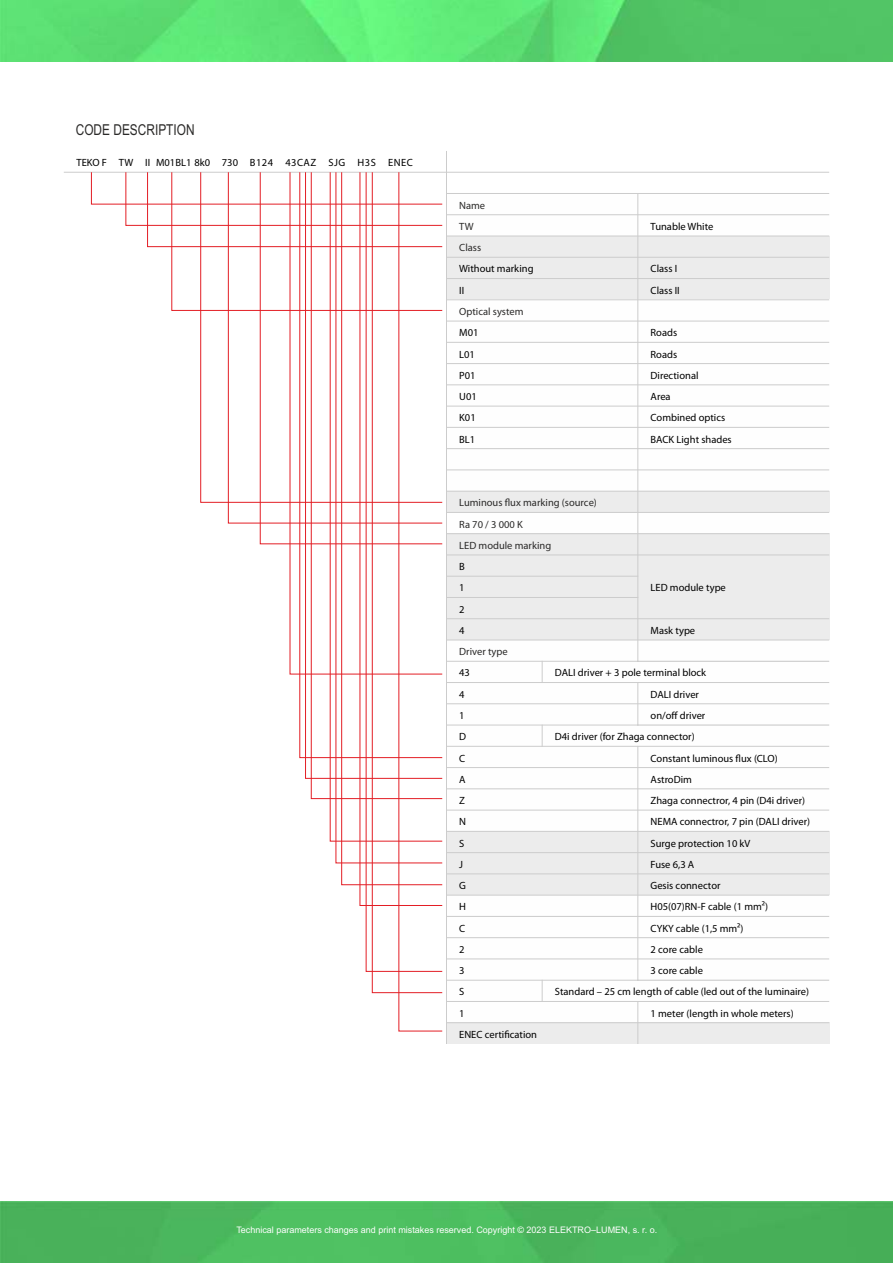
<style>
.page{position:relative;width:893px;height:1263px;background:#fff}
.page>*{position:absolute;margin:0;border:0;box-sizing:border-box;transform-origin:0 0}
.t1{font:15px "Arial";color:#2b2a29;scale:.79 1}
.t2{font:10.5px/21.3px "Myriad Pro";color:#000}
.t3{font:10.5px/21.3px "Myriad Pro";color:#2b2a29}
.t4{font:10.5px "Myriad Pro";letter-spacing:.04em;color:#000}
.t5{font:9px "Arial";color:#fefefe}
</style>
<div class="page">
<img style="left:0;top:1201px;width:893px;height:62px">
<img style="left:0;top:0;width:893px;height:62px">
<div style="left:446px;top:236px;width:192px;height:21px;background:#ececec"></div>
<div style="left:638px;top:236px;width:191px;height:21px;background:#ececec"></div>
<div style="left:446px;top:257px;width:192px;height:22px;background:#ececec"></div>
<div style="left:638px;top:257px;width:191px;height:22px;background:#ececec"></div>
<div style="left:446px;top:279px;width:192px;height:21px;background:#ececec"></div>
<div style="left:638px;top:279px;width:191px;height:21px;background:#ececec"></div>
<div style="left:446px;top:491px;width:192px;height:21px;background:#ececec"></div>
<div style="left:638px;top:491px;width:191px;height:21px;background:#ececec"></div>
<div style="left:446px;top:534px;width:192px;height:21px;background:#ececec"></div>
<div style="left:638px;top:534px;width:191px;height:21px;background:#ececec"></div>
<div style="left:446px;top:555px;width:192px;height:21px;background:#ececec"></div>
<div style="left:638px;top:555px;width:191px;height:64px;background:#ececec"></div>
<div style="left:446px;top:576px;width:192px;height:21px;background:#ececec"></div>
<div style="left:446px;top:597px;width:192px;height:22px;background:#ececec"></div>
<div style="left:446px;top:619px;width:192px;height:21px;background:#ececec"></div>
<div style="left:638px;top:619px;width:191px;height:21px;background:#ececec"></div>
<div style="left:446px;top:831px;width:192px;height:22px;background:#ececec"></div>
<div style="left:638px;top:831px;width:191px;height:22px;background:#ececec"></div>
<div style="left:446px;top:853px;width:192px;height:21px;background:#ececec"></div>
<div style="left:638px;top:853px;width:191px;height:21px;background:#ececec"></div>
<div style="left:446px;top:874px;width:192px;height:21px;background:#ececec"></div>
<div style="left:638px;top:874px;width:191px;height:21px;background:#ececec"></div>
<div style="left:446px;top:1023px;width:192px;height:21px;background:#ececec"></div>
<div style="left:638px;top:1023px;width:191px;height:21px;background:#ececec"></div>
<hr style="left:446px;top:151px;width:1px;height:893px;background:#ccc">
<svg style="left:542px;top:981px;width:1px;height:20px"></svg>
<svg style="left:542px;top:726px;width:1px;height:20px"></svg>
<svg style="left:542px;top:662px;width:1px;height:20px"></svg>
<hr style="left:637px;top:1001px;width:1px;height:43px;background:#ccc">
<hr style="left:637px;top:746px;width:1px;height:235px;background:#ccc">
<hr style="left:637px;top:682px;width:1px;height:43px;background:#ccc">
<hr style="left:637px;top:193px;width:1px;height:469px;background:#ccc">
<hr style="left:446px;top:1022px;width:383px;height:1px;background:#ccc">
<hr style="left:446px;top:1001px;width:383px;height:1px;background:#ccc">
<hr style="left:446px;top:980px;width:192px;height:1px;background:#ccc">
<hr style="left:637px;top:980px;width:192px;height:1px;background:#c6c6c6">
<hr style="left:446px;top:958px;width:383px;height:1px;background:#ccc">
<hr style="left:446px;top:937px;width:383px;height:1px;background:#ccc">
<hr style="left:446px;top:916px;width:383px;height:1px;background:#ccc">
<hr style="left:446px;top:895px;width:383px;height:1px;background:#ccc">
<hr style="left:446px;top:873px;width:383px;height:1px;background:#ccc">
<hr style="left:446px;top:852px;width:383px;height:1px;background:#ccc">
<hr style="left:446px;top:831px;width:383px;height:1px;background:#ccc">
<hr style="left:446px;top:810px;width:383px;height:1px;background:#ccc">
<hr style="left:446px;top:788px;width:383px;height:1px;background:#ccc">
<hr style="left:446px;top:767px;width:383px;height:1px;background:#ccc">
<hr style="left:446px;top:746px;width:383px;height:1px;background:#ccc">
<hr style="left:446px;top:725px;width:192px;height:1px;background:#ccc">
<hr style="left:637px;top:725px;width:192px;height:1px;background:#c6c6c6">
<hr style="left:446px;top:703px;width:383px;height:1px;background:#ccc">
<hr style="left:446px;top:682px;width:383px;height:1px;background:#ccc">
<hr style="left:446px;top:661px;width:192px;height:1px;background:#ccc">
<hr style="left:637px;top:661px;width:192px;height:1px;background:#c6c6c6">
<hr style="left:446px;top:639px;width:383px;height:1px;background:#ccc">
<hr style="left:446px;top:618px;width:383px;height:1px;background:#ccc">
<hr style="left:446px;top:597px;width:192px;height:1px;background:#ccc">
<hr style="left:446px;top:576px;width:192px;height:1px;background:#ccc">
<hr style="left:446px;top:554px;width:383px;height:1px;background:#ccc">
<hr style="left:446px;top:533px;width:383px;height:1px;background:#ccc">
<hr style="left:446px;top:512px;width:383px;height:1px;background:#ccc">
<hr style="left:446px;top:491px;width:383px;height:1px;background:#ccc">
<hr style="left:446px;top:469px;width:383px;height:1px;background:#ccc">
<hr style="left:446px;top:448px;width:383px;height:1px;background:#ccc">
<hr style="left:446px;top:427px;width:383px;height:1px;background:#ccc">
<hr style="left:446px;top:406px;width:383px;height:1px;background:#ccc">
<hr style="left:446px;top:384px;width:383px;height:1px;background:#ccc">
<hr style="left:446px;top:363px;width:383px;height:1px;background:#ccc">
<hr style="left:446px;top:342px;width:383px;height:1px;background:#ccc">
<hr style="left:446px;top:321px;width:383px;height:1px;background:#ccc">
<hr style="left:446px;top:299px;width:383px;height:1px;background:#ccc">
<hr style="left:446px;top:278px;width:383px;height:1px;background:#ccc">
<hr style="left:446px;top:257px;width:383px;height:1px;background:#ccc">
<hr style="left:446px;top:236px;width:383px;height:1px;background:#ccc">
<hr style="left:446px;top:214px;width:383px;height:1px;background:#ccc">
<hr style="left:446px;top:193px;width:383px;height:1px;background:#ccc">
<hr style="left:64px;top:172px;width:765px;height:1px;background:#ccc">
<svg style="left:91px;top:171px;width:352px;height:861px"></svg>
<h1 class="t1" style="left:76px;top:124px;width:152px">CODE DESCRIPTION</h1>
<p class="t4" style="left:77px;top:158px;width:338px">TEKO F TW II M01BL1 8k0 730 B124 43CAZ SJG H3S ENEC</p>
<p class="t3" style="left:459px;top:195px;width:27px">Name<br>TW</p>
<p class="t2" style="left:651px;top:217px;width:64px">Tunable White</p>
<p class="t3" style="left:459px;top:238px;width:23px">Class</p>
<p class="t2" style="left:459px;top:259px;width:76px">Without marking</p>
<p class="t2" style="left:651px;top:259px;width:28px">Class I</p>
<p class="t2" style="left:459px;top:280px;width:7px">II</p>
<p class="t2" style="left:651px;top:280px;width:31px">Class II</p>
<p class="t3" style="left:459px;top:302px;width:66px">Optical system</p>
<p class="t2" style="left:459px;top:323px;width:21px">M01</p>
<p class="t2" style="left:651px;top:323px;width:28px">Roads</p>
<p class="t2" style="left:459px;top:344px;width:17px">L01</p>
<p class="t2" style="left:651px;top:344px;width:28px">Roads</p>
<p class="t2" style="left:459px;top:365px;width:18px">P01</p>
<p class="t2" style="left:651px;top:365px;width:49px">Directional</p>
<p class="t2" style="left:459px;top:387px;width:19px">U01</p>
<p class="t2" style="left:651px;top:387px;width:22px">Area</p>
<p class="t2" style="left:459px;top:408px;width:18px">K01</p>
<p class="t2" style="left:651px;top:408px;width:76px">Combined optics</p>
<p class="t2" style="left:459px;top:429px;width:18px">BL1</p>
<p class="t2" style="left:651px;top:429px;width:83px">BACK Light shades</p>
<p class="t3" style="left:459px;top:493px;width:139px">Luminous flux marking (source)<br>Ra 70 / 3 000 K<br>LED module marking</p>
<p class="t2" style="left:459px;top:557px;width:7px">B<br>1</p>
<p class="t2" style="left:459px;top:599px;width:7px">2<br>4</p>
<p class="t2" style="left:651px;top:578px;width:77px">LED module type</p>
<p class="t2" style="left:651px;top:621px;width:46px">Mask type</p>
<p class="t3" style="left:459px;top:642px;width:50px">Driver type</p>
<p class="t2" style="left:459px;top:663px;width:12px">43</p>
<p class="t2" style="left:555px;top:663px;width:153px">DALI driver + 3 pole terminal block</p>
<p class="t2" style="left:459px;top:684px;width:7px">4</p>
<p class="t2" style="left:651px;top:684px;width:50px">DALI driver</p>
<p class="t2" style="left:459px;top:706px;width:7px">1</p>
<p class="t2" style="left:651px;top:706px;width:56px">on/off driver</p>
<p class="t2" style="left:459px;top:727px;width:8px">D</p>
<p class="t2" style="left:555px;top:727px;width:141px">D4i driver (for Zhaga connector)</p>
<p class="t2" style="left:459px;top:748px;width:8px">C</p>
<p class="t2" style="left:651px;top:748px;width:129px">Constant luminous flux (CLO)</p>
<p class="t2" style="left:459px;top:769px;width:8px">A</p>
<p class="t2" style="left:651px;top:769px;width:43px">AstroDim</p>
<p class="t2" style="left:459px;top:791px;width:7px">Z</p>
<p class="t2" style="left:651px;top:791px;width:156px">Zhaga connectror, 4 pin (D4i driver)</p>
<p class="t2" style="left:459px;top:812px;width:8px">N</p>
<p class="t2" style="left:651px;top:812px;width:161px">NEMA connectror, 7 pin (DALI driver)</p>
<p class="t2" style="left:459px;top:833px;width:7px">S</p>
<p class="t2" style="left:651px;top:833px;width:101px">Surge protection 10 kV</p>
<p class="t2" style="left:459px;top:854px;width:5px">J</p>
<p class="t2" style="left:651px;top:854px;width:45px">Fuse 6,3 A</p>
<p class="t2" style="left:459px;top:876px;width:8px">G</p>
<p class="t2" style="left:651px;top:876px;width:71px">Gesis connector</p>
<p class="t2" style="left:459px;top:897px;width:8px">H</p>
<p class="t2" style="left:651px;top:897px;width:119px">H05(07)RN-F cable (1 mm²)</p>
<p class="t2" style="left:459px;top:918px;width:8px">C</p>
<p class="t2" style="left:651px;top:918px;width:94px">CYKY cable (1,5 mm²)</p>
<p class="t2" style="left:459px;top:939px;width:7px">2</p>
<p class="t2" style="left:651px;top:939px;width:54px">2 core cable</p>
<p class="t2" style="left:459px;top:961px;width:7px">3</p>
<p class="t2" style="left:651px;top:961px;width:54px">3 core cable</p>
<p class="t2" style="left:459px;top:982px;width:7px">S</p>
<p class="t2" style="left:555px;top:982px;width:256px">Standard – 25 cm length of cable (led out of the luminaire)</p>
<p class="t2" style="left:459px;top:1003px;width:7px">1</p>
<p class="t2" style="left:651px;top:1003px;width:145px">1 meter (length in whole meters)</p>
<p class="t2" style="left:459px;top:1025px;width:79px">ENEC certification</p>
<p class="t5" style="left:236px;top:1227px;width:422px">Technical parameters changes and print mistakes reserved. Copyright © 2023 ELEKTRO–LUMEN, s. r. o.</p>
</div>
